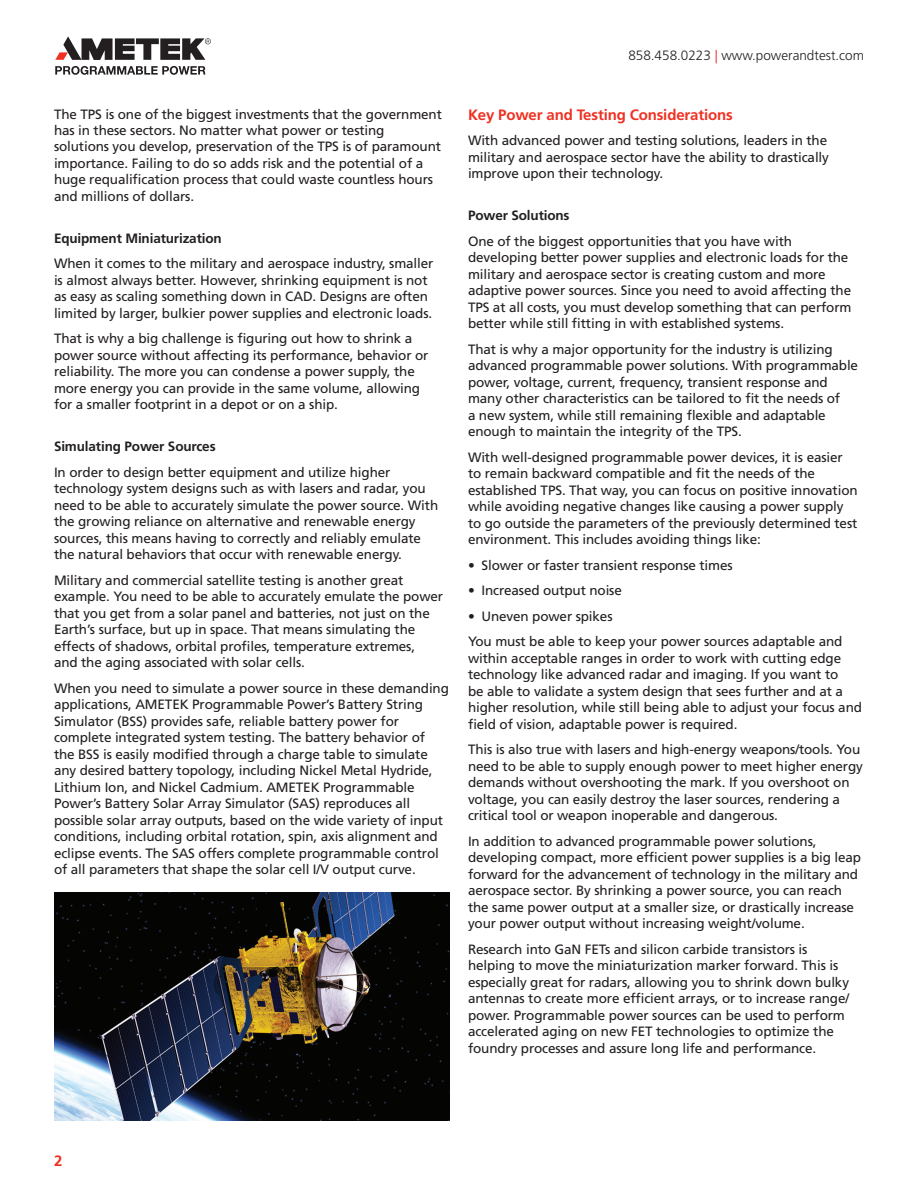
<style>
.page{position:relative;width:918px;height:1188px;background:#fff}
.page>*{position:absolute;margin:0;border:0;box-sizing:border-box;transform-origin:0 0}
.t1{font:700 15px "Frutiger";letter-spacing:-.01em;color:#ef3122}
.t2{font:13.5px/16.5px "Frutiger";letter-spacing:-.01em;color:#231f20}
.t3{font:700 13.5px "Frutiger";letter-spacing:-.01em;color:#231f20}
.t4{font:300 13.5px "Frutiger LT Std";color:#231f20}
.s1{color:#ee1f23}
</style>
<div class="page">
<svg style="left:55px;top:66px;width:150px;height:8px"></svg>
<svg style="left:55px;top:36px;width:156px;height:24px"></svg>
<img style="left:54px;top:892px;width:396px;height:228px">
<p class="t2" style="left:54px;top:105px;width:390px">The TPS is one of the biggest investments that the government has in these sectors. No matter what power or testing solutions you develop, preservation of the TPS is of paramount importance. Failing to do so adds risk and the potential of a huge requalification process that could waste countless hours and millions of dollars.</p>
<p class="t3" style="left:54px;top:230px;width:169px">Equipment Miniaturization</p>
<p class="t2" style="left:54px;top:255px;width:381px">When it comes to the military and aerospace industry, smaller is almost always better. However, shrinking equipment is not as easy as scaling something down in CAD. Designs are often limited by larger, bulkier power supplies and electronic loads.</p>
<p class="t2" style="left:54px;top:330px;width:376px">That is why a big challenge is figuring out how to shrink a power source without affecting its performance, behavior or reliability. The more you can condense a power supply, the more energy you can provide in the same volume, allowing for a smaller footprint in a depot or on a ship.</p>
<p class="t3" style="left:54px;top:439px;width:163px">Simulating Power Sources</p>
<p class="t2" style="left:54px;top:464px;width:386px">In order to design better equipment and utilize higher technology system designs such as with lasers and radar, you need to be able to accurately simulate the power source. With the growing reliance on alternative and renewable energy sources, this means having to correctly and reliably emulate the natural behaviors that occur with renewable energy.</p>
<p class="t2" style="left:54px;top:572px;width:391px">Military and commercial satellite testing is another great example. You need to be able to accurately emulate the power that you get from a solar panel and batteries, not just on the Earth’s surface, but up in space. That means simulating the effects of shadows, orbital profiles, temperature extremes,<br>and the aging associated with solar cells.</p>
<p class="t2" style="left:54px;top:680px;width:397px">When you need to simulate a power source in these demanding applications, AMETEK Programmable Power’s Battery String Simulator (BSS) provides safe, reliable battery power for complete integrated system testing. The battery behavior of the BSS is easily modified through a charge table to simulate any desired battery topology, including Nickel Metal Hydride, Lithium Ion, and Nickel Cadmium. AMETEK Programmable Power’s Battery Solar Array Simulator (SAS) reproduces all possible solar array outputs, based on the wide variety of input conditions, including orbital rotation, spin, axis alignment and eclipse events. The SAS offers complete programmable control of all parameters that shape the solar cell I/V output curve.</p>
<p class="t4" style="left:628px;top:47px;width:237px">858.458.0223 <span class="s1">|</span> www.powerandtest.com</p>
<p class="t1" style="left:468px;top:106px;width:266px">Key Power and Testing Considerations</p>
<p class="t2" style="left:468px;top:132px;width:363px">With advanced power and testing solutions, leaders in the military and aerospace sector have the ability to drastically improve upon their technology.</p>
<p class="t3" style="left:468px;top:208px;width:103px">Power Solutions</p>
<p class="t2" style="left:468px;top:233px;width:385px">One of the biggest opportunities that you have with developing better power supplies and electronic loads for the military and aerospace sector is creating custom and more adaptive power sources. Since you need to avoid affecting the TPS at all costs, you must develop something that can perform better while still fitting in with established systems.</p>
<p class="t2" style="left:468px;top:341px;width:392px">That is why a major opportunity for the industry is utilizing advanced programmable power solutions. With programmable power, voltage, current, frequency, transient response and many other characteristics can be tailored to fit the needs of<br>a new system, while still remaining flexible and adaptable enough to maintain the integrity of the TPS.</p>
<p class="t2" style="left:468px;top:449px;width:391px">With well-designed programmable power devices, it is easier to remain backward compatible and fit the needs of the established TPS. That way, you can focus on positive innovation while avoiding negative changes like causing a power supply to go outside the parameters of the previously determined test environment. This includes avoiding things like:</p>
<p class="t2" style="left:468px;top:557px;width:266px">• Slower or faster transient response times</p>
<p class="t2" style="left:468px;top:582px;width:155px">• Increased output noise</p>
<p class="t2" style="left:468px;top:603px;width:376px;line-height:25.5px">• Uneven power spikes<br>You must be able to keep your power sources adaptable and</p>
<p class="t2" style="left:468px;top:650px;width:396px">within acceptable ranges in order to work with cutting edge technology like advanced radar and imaging. If you want to<br>be able to validate a system design that sees further and at a higher resolution, while still being able to adjust your focus and field of vision, adaptable power is required.</p>
<p class="t2" style="left:468px;top:741px;width:396px">This is also true with lasers and high-energy weapons/tools. You need to be able to supply enough power to meet higher energy demands without overshooting the mark. If you overshoot on voltage, you can easily destroy the laser sources, rendering a critical tool or weapon inoperable and dangerous.</p>
<p class="t2" style="left:468px;top:833px;width:395px">In addition to advanced programmable power solutions, developing compact, more efficient power supplies is a big leap forward for the advancement of technology in the military and aerospace sector. By shrinking a power source, you can reach the same power output at a smaller size, or drastically increase your power output without increasing weight/volume.</p>
<p class="t2" style="left:468px;top:941px;width:383px">Research into GaN FETs and silicon carbide transistors is helping to move the miniaturization marker forward. This is especially great for radars, allowing you to shrink down bulky antennas to create more efficient arrays, or to increase range/ power. Programmable power sources can be used to perform accelerated aging on new FET technologies to optimize the foundry processes and assure long life and performance.</p>
<p class="t1" style="left:54px;top:1152px;width:10px">2</p>
</div>
